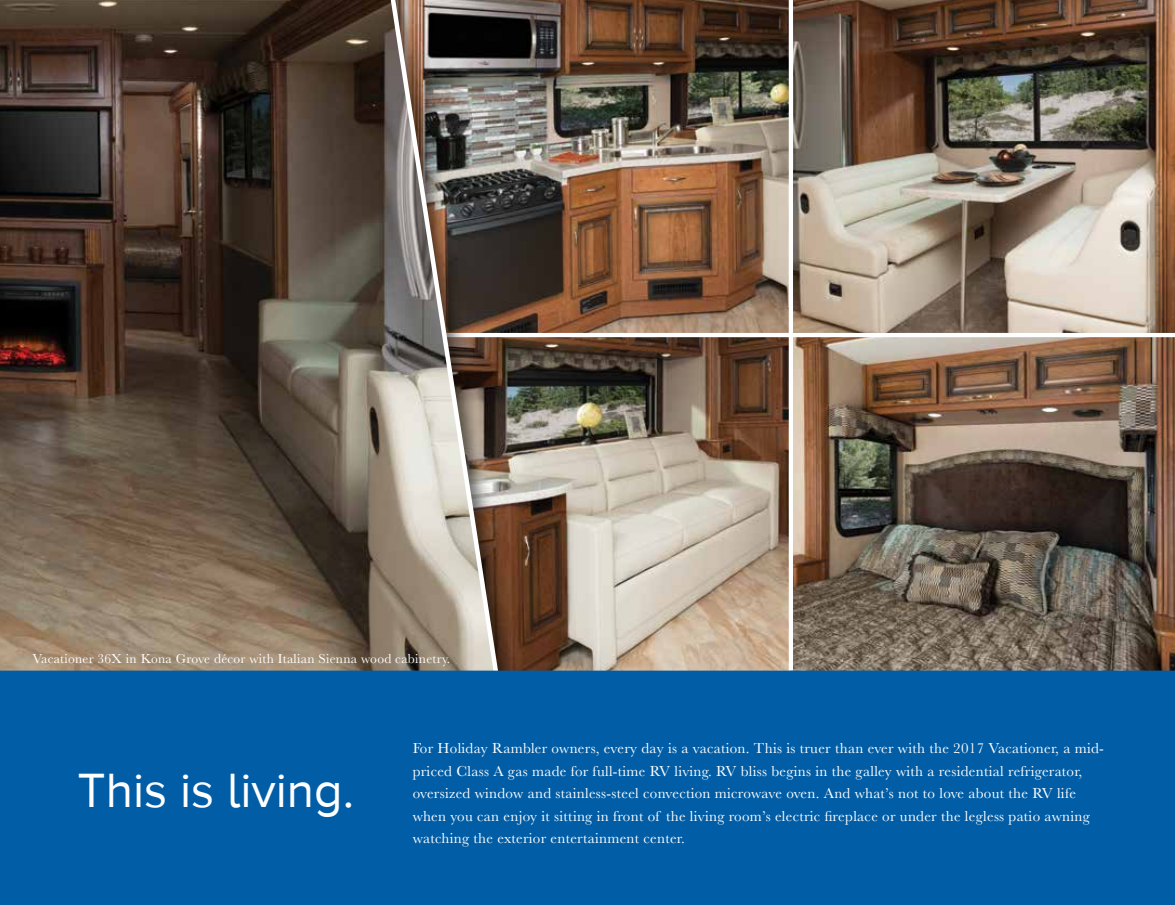
<style>
.page{position:relative;width:1175px;height:905px;background:#fff}
.page>*{position:absolute;margin:0;border:0;box-sizing:border-box;transform-origin:0 0}
.t1{font:49.5px "Proxima NW01 Alt Reg";color:#fff}
.t2{font:15px/22.5px "Baskerville";letter-spacing:.02em;color:#fff}
.t3{font:13.5px "Baskerville";letter-spacing:.02em;color:#fff}
</style>
<div class="page">
<img style="left:530px;top:0;width:258px;height:333px">
<img style="left:530px;top:337px;width:258px;height:333px">
<img style="left:793px;top:0;width:381px;height:333px">
<img style="left:793px;top:337px;width:381px;height:333px">
<div style="left:0;top:0;width:530px;height:759px;background:#000;opacity:.6"></div>
<svg style="left:0;top:0;width:512px;height:670px;background:#615348"></svg>
<div style="left:0;top:670px;width:1174px;height:234px;background:#005da6"></div>
<p class="t3" style="left:33px;top:650px;width:419px">Vacationer 36X in Kona Grove décor with Italian Sienna wood cabinetry.</p>
<h1 class="t1" style="left:78px;top:763px;width:278px">This is living.</h1>
<p class="t2" style="left:413px;top:737px;width:692px">For Holiday Rambler owners, every day is a vacation. This is truer than ever with the 2017 Vacationer, a mid&shy;priced Class A gas made for full-time RV living. RV bliss begins in the galley with a residential refrigerator, oversized window and stainless-steel convection microwave oven. And what’s not to love about the RV life when you can enjoy it sitting in front of the living room’s electric fireplace or under the legless patio awning watching the exterior entertainment center.</p>
</div>
